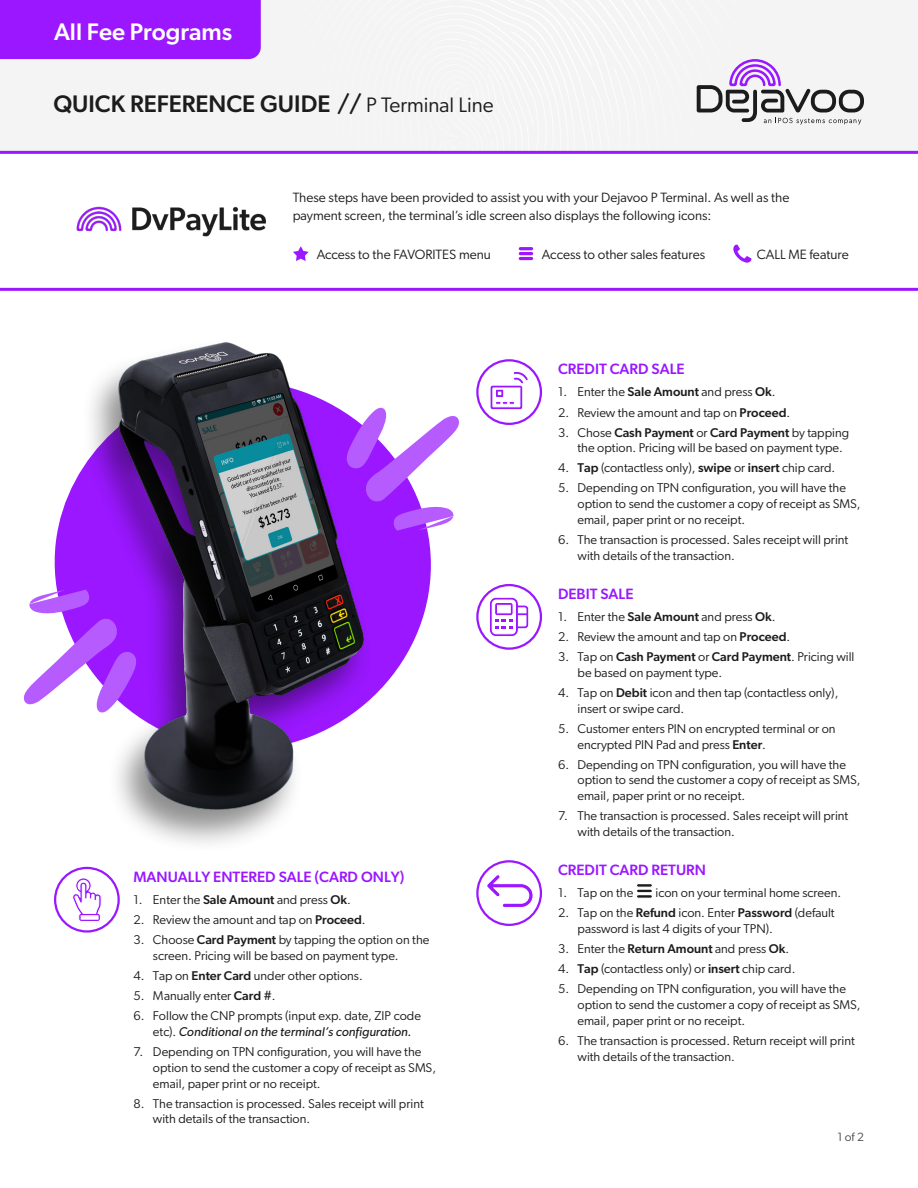
<style>
.page{position:relative;width:918px;height:1188px;background:#fff}
.page>*{position:absolute;margin:0;border:0;box-sizing:border-box;transform-origin:0 0}
.t1{font:500 24px "Gibson";color:#1c1c1c}
.t2{font:500 24px "Gibson";color:#fff}
.t3{font:500 15px "Gibson";color:#9a17ff}
.t4{font:13.5px/18px "Gibson";color:#1c1c1c}
.t5{font:12.75px/15.8px "Gibson";color:#1c1c1c}
.t6{font:12px "Gibson";color:#494949}
.s1{font-weight:400;font-size:21px}
.s2{font-weight:500}
.s3{font-style:italic}
</style>
<div class="page">
<hr style="left:0;top:288px;width:918px;height:3px;background:#9a17ff">
<div style="left:0;top:0;width:918px;height:152px;background:#f4f4f4"></div>
<hr style="left:0;top:151px;width:918px;height:3px;background:#9a17ff">
<svg style="left:293px;top:246px;width:16px;height:15px"></svg>
<hr style="left:519px;top:247px;width:14px;height:3px;background:#9a17ff;border-radius:2px">
<hr style="left:519px;top:252px;width:14px;height:3px;background:#9a17ff;border-radius:2px">
<hr style="left:519px;top:257px;width:14px;height:3px;background:#9a17ff;border-radius:2px">
<svg style="left:733px;top:245px;width:18px;height:18px"></svg>
<div style="left:54px;top:867px;width:66px;height:66px;border:2px solid #9a17ff;border-radius:50%"></div>
<svg style="left:72px;top:878px;width:29px;height:44px"></svg>
<svg style="left:697px;top:59px;width:167px;height:65px"></svg>
<svg style="left:439px;top:416px;width:20px;height:110px"></svg>
<svg style="left:23px;top:594px;width:24px;height:111px"></svg>
<div style="left:81px;top:339px;width:294px;height:515px;background:#000;opacity:.45"></div>
<img style="left:47px;top:339px;width:392px;height:483px">
<div style="left:0;top:0;width:261px;height:59px;background:#9a17ff"></div>
<img style="left:76px;top:206px;width:190px;height:31px">
<hr style="left:636px;top:884px;width:16px;height:3px;background:#1c1c1c;border-radius:2px">
<div style="left:636px;top:883px;width:17px;height:5px;border:1px solid #fff;border-radius:2px"></div>
<div style="left:636px;top:889px;width:17px;height:4px;border:1px solid #fff;border-radius:2px"></div>
<hr style="left:636px;top:895px;width:16px;height:3px;background:#1c1c1c;border-radius:2px">
<div style="left:636px;top:894px;width:17px;height:5px;border:1px solid #fff;border-radius:2px"></div>
<div style="left:476px;top:359px;width:66px;height:66px;border:2px solid #9a17ff;border-radius:50%"></div>
<svg style="left:490px;top:371px;width:39px;height:39px"></svg>
<div style="left:476px;top:860px;width:66px;height:66px;border:2px solid #9a17ff;border-radius:50%"></div>
<svg style="left:486px;top:874px;width:48px;height:34px"></svg>
<div style="left:476px;top:584px;width:66px;height:66px;border:2px solid #9a17ff;border-radius:50%"></div>
<svg style="left:490px;top:597px;width:39px;height:40px"></svg>
<h1 class="t2" style="left:52px;top:17px;width:169px">EMV Restaurant</h1>
<h1 class="t2" style="left:54px;top:17px;width:180px">All Fee Programs</h1>
<h1 class="t1" style="left:53px;top:89px;width:442px">QUICK REFERENCE GUIDE // <span class="s1">P Terminal Line</span></h1>
<p class="t4" style="left:293px;top:188px;width:498px">These steps have been provided to assist you with your Dejavoo P Terminal. As well as the payment screen, the terminal’s idle screen also displays the following icons:</p>
<p class="t4" style="left:317px;top:245px;width:176px">Access to the FAVORITES menu</p>
<p class="t4" style="left:542px;top:245px;width:165px">Access to other sales features</p>
<p class="t4" style="left:757px;top:245px;width:93px">CALL ME feature</p>
<p class="t3" style="left:134px;top:867px;width:272px">MANUALLY ENTERED SALE (CARD ONLY)</p>
<p class="t5" style="left:134px;top:892px;width:219px">1. Enter the <span class="s2">Sale Amount</span> and press <span class="s2">Ok</span>.</p>
<p class="t5" style="left:134px;top:912px;width:234px">2. Review the amount and tap on <span class="s2">Proceed</span>.</p>
<p class="t5" style="left:153px;top:932px;width:278px;text-indent:-19px">3. Choose <span class="s2">Card Payment</span> by tapping the option on the screen. Pricing will be based on payment type.</p>
<p class="t5" style="left:134px;top:968px;width:231px">4. Tap on <span class="s2">Enter Card</span> under other options.</p>
<p class="t5" style="left:134px;top:988px;width:143px">5. Manually enter <span class="s2">Card #</span>.</p>
<p class="t5" style="left:153px;top:1008px;width:269px;text-indent:-19px">6. Follow the CNP prompts (input exp. date, ZIP code etc). <span class="s3">Conditional on the terminal’s configuration.</span></p>
<p class="t5" style="left:153px;top:1044px;width:285px;text-indent:-19px">7. Depending on TPN configuration, you will have the option to send the customer a copy of receipt as SMS, email, paper print or no receipt.</p>
<p class="t5" style="left:153px;top:1095px;width:272px;text-indent:-19px">8. The transaction is processed. Sales receipt will print with details of the transaction.</p>
<p class="t3" style="left:558px;top:360px;width:128px">CREDIT CARD SALE</p>
<p class="t5" style="left:558px;top:384px;width:219px">1. Enter the <span class="s2">Sale Amount</span> and press <span class="s2">Ok</span>.</p>
<p class="t5" style="left:558px;top:404px;width:234px">2. Review the amount and tap on <span class="s2">Proceed</span>.</p>
<p class="t5" style="left:578px;top:424px;width:273px;text-indent:-19px">3. Chose <span class="s2">Cash Payment</span> or <span class="s2">Card Payment</span> by tapping the option. Pricing will be based on payment type.</p>
<p class="t5" style="left:558px;top:460px;width:279px">4. <span class="s2">Tap</span> (contactless only), <span class="s2">swipe</span> or <span class="s2">insert</span> chip card.</p>
<p class="t5" style="left:578px;top:480px;width:285px;text-indent:-19px">5. Depending on TPN configuration, you will have the option to send the customer a copy of receipt as SMS, email, paper print or no receipt.</p>
<p class="t5" style="left:578px;top:532px;width:272px;text-indent:-19px">6. The transaction is processed. Sales receipt will print with details of the transaction.</p>
<p class="t3" style="left:558px;top:584px;width:77px">DEBIT SALE</p>
<p class="t5" style="left:558px;top:609px;width:219px">1. Enter the <span class="s2">Sale Amount</span> and press <span class="s2">Ok</span>.</p>
<p class="t5" style="left:558px;top:629px;width:234px">2. Review the amount and tap on <span class="s2">Proceed</span>.</p>
<p class="t5" style="left:578px;top:649px;width:278px;text-indent:-19px">3. Tap on <span class="s2">Cash Payment</span> or <span class="s2">Card Payment</span>. Pricing will be based on payment type.</p>
<p class="t5" style="left:578px;top:685px;width:262px;text-indent:-19px">4. Tap on <span class="s2">Debit</span> icon and then tap (contactless only), insert or swipe card.</p>
<p class="t5" style="left:578px;top:720px;width:260px;text-indent:-19px">5. Customer enters PIN on encrypted terminal or on encrypted PIN Pad and press <span class="s2">Enter</span>.</p>
<p class="t5" style="left:578px;top:756px;width:285px;text-indent:-19px">6. Depending on TPN configuration, you will have the option to send the customer a copy of receipt as SMS, email, paper print or no receipt.</p>
<p class="t5" style="left:578px;top:808px;width:272px;text-indent:-19px">7. The transaction is processed. Sales receipt will print with details of the transaction.</p>
<p class="t3" style="left:558px;top:861px;width:149px">CREDIT CARD RETURN</p>
<p class="t5" style="left:558px;top:885px;width:77px">1. Tap on the</p>
<p class="t5" style="left:656px;top:885px;width:187px">icon on your terminal home screen.</p>
<p class="t5" style="left:578px;top:905px;width:259px;text-indent:-19px">2. Tap on the <span class="s2">Refund</span> icon. Enter <span class="s2">Password</span> (default password is last 4 digits of your TPN).</p>
<p class="t5" style="left:558px;top:941px;width:233px">3. Enter the <span class="s2">Return Amount</span> and press <span class="s2">Ok</span>.</p>
<p class="t5" style="left:558px;top:961px;width:239px">4. <span class="s2">Tap</span> (contactless only) or <span class="s2">insert</span> chip card.</p>
<p class="t5" style="left:578px;top:981px;width:285px;text-indent:-19px">5. Depending on TPN configuration, you will have the option to send the customer a copy of receipt as SMS, email, paper print or no receipt.</p>
<p class="t5" style="left:578px;top:1032px;width:279px;text-indent:-19px">6. The transaction is processed. Return receipt will print with details of the transaction.</p>
<p class="t6" style="left:837px;top:1129px;width:28px">1 of 2</p>
</div>
